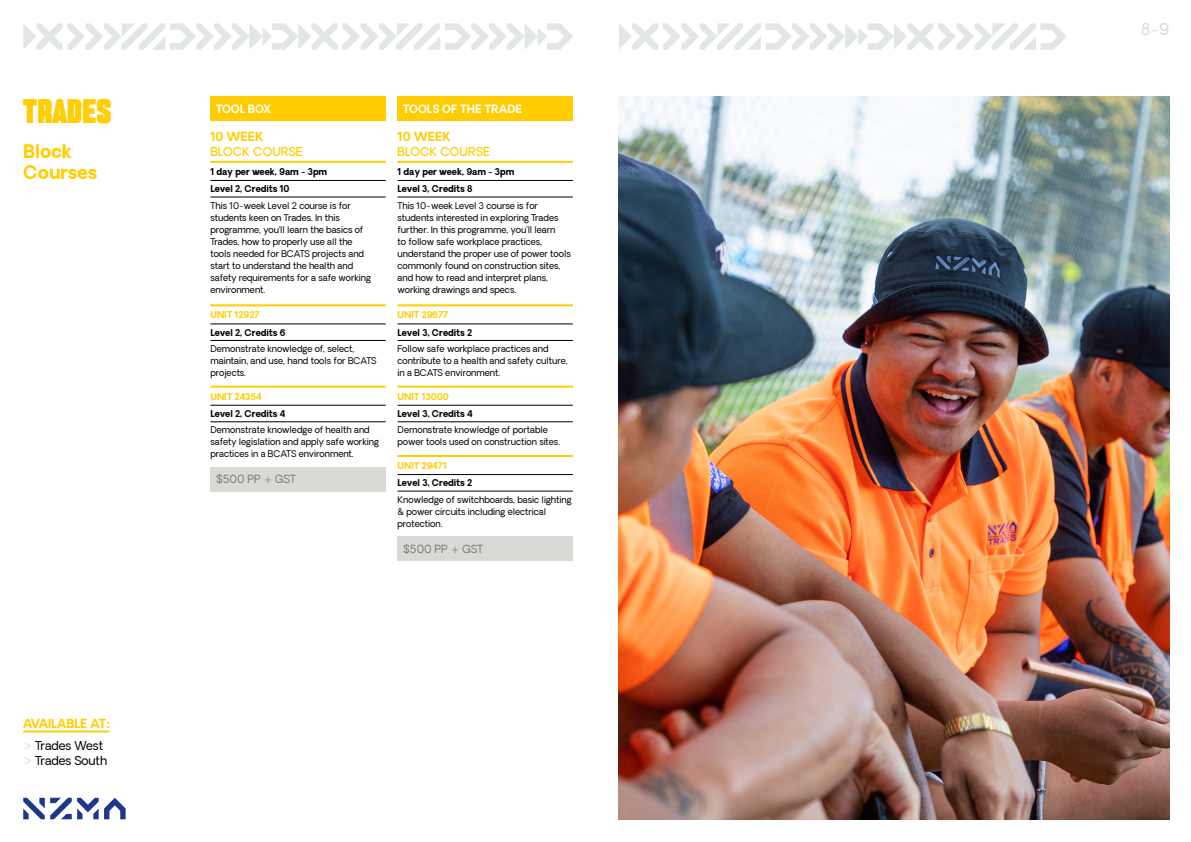
<style>
.page{position:relative;width:1191px;height:842px;background:#fff}
.page>*{position:absolute;margin:0;border:0;box-sizing:border-box;transform-origin:0 0}
.t1{font:35px "Boldine";color:#ffcd00}
.t2{font:700 18px/21.6px "Oakes Grotesk";color:#ffcd00}
.t3{font:16px "Oakes Grotesk";color:#dad9d6}
.t4{font:700 12px/22.8px "Oakes Grotesk";color:#ffcd00}
.t5{font:500 12px "Oakes Grotesk";color:#ffcd00}
.t6{font:12px "Oakes Grotesk";color:#000}
.t7{font:700 11px "Oakes Grotesk";color:#fff}
.t8{font:11px "Oakes Grotesk";color:#7b7879}
.t9{font:9px/12px "Oakes Grotesk";color:#000}
.t10{font:700 9px "Oakes Grotesk";color:#000}
.t11{font:700 9px "Oakes Grotesk";color:#ffcd00}
.s1{font-weight:400;color:#dad9d6}
.s2{font-weight:400;color:#000}
.s3{color:#dad9d6}
</style>
<div class="page">
<div style="left:210px;top:97px;width:176px;height:24px;background:#ffcd00"></div>
<div style="left:397px;top:97px;width:176px;height:24px;background:#ffcd00"></div>
<div style="left:210px;top:467px;width:176px;height:24px;background:#dad9d6"></div>
<hr style="left:210px;top:161px;width:176px;height:2px;background:#ffcd00">
<hr style="left:397px;top:161px;width:176px;height:2px;background:#ffcd00">
<hr style="left:210px;top:386px;width:176px;height:2px;background:#ffcd00">
<hr style="left:210px;top:304px;width:176px;height:2px;background:#ffcd00">
<hr style="left:23px;top:730px;width:86px;height:2px;background:#ffcd00">
<hr style="left:210px;top:405px;width:176px;height:1px;background:#000">
<hr style="left:210px;top:323px;width:176px;height:1px;background:#000">
<hr style="left:210px;top:180px;width:176px;height:1px;background:#000">
<hr style="left:397px;top:180px;width:176px;height:1px;background:#000">
<hr style="left:210px;top:421px;width:176px;height:1px;background:#000">
<hr style="left:210px;top:340px;width:176px;height:1px;background:#000">
<hr style="left:210px;top:196px;width:176px;height:1px;background:#000">
<hr style="left:397px;top:196px;width:176px;height:1px;background:#000">
<svg style="left:23px;top:23px;width:550px;height:27px"></svg>
<svg style="left:619px;top:23px;width:447px;height:27px"></svg>
<div style="left:397px;top:536px;width:176px;height:24px;background:#dad9d6"></div>
<hr style="left:397px;top:455px;width:176px;height:2px;background:#ffcd00">
<hr style="left:397px;top:304px;width:176px;height:2px;background:#ffcd00">
<hr style="left:397px;top:386px;width:176px;height:2px;background:#ffcd00">
<hr style="left:397px;top:474px;width:176px;height:1px;background:#000">
<hr style="left:397px;top:323px;width:176px;height:1px;background:#000">
<hr style="left:397px;top:405px;width:176px;height:1px;background:#000">
<hr style="left:397px;top:491px;width:176px;height:1px;background:#000">
<hr style="left:397px;top:340px;width:176px;height:1px;background:#000">
<hr style="left:397px;top:421px;width:176px;height:1px;background:#000">
<img style="left:619px;top:96px;width:550px;height:723px">
<svg style="left:23px;top:798px;width:103px;height:21px"></svg>
<h1 class="t1" style="left:23px;top:90px;width:90px">TRADES</h1>
<h2 class="t2" style="left:23px;top:141px;width:75px">Block<br>Courses</h2>
<h3 class="t4" style="left:23px;top:712px;width:88px">AVAILABLE AT: <span class="s1">&gt;</span> <span class="s2">Trades West</span></h3>
<h3 class="t6" style="left:23px;top:753px;width:85px"><span class="s3">&gt;</span> Trades South</h3>
<p class="t7" style="left:216px;top:102px;width:57px">TOOL BOX</p>
<p class="t7" style="left:403px;top:102px;width:121px">TOOLS OF THE TRADE</p>
<h3 class="t4" style="left:210px;top:126px;width:55px">10 WEEK</h3>
<h3 class="t5" style="left:210px;top:144px;width:94px">BLOCK COURSE</h3>
<h3 class="t4" style="left:397px;top:126px;width:55px">10 WEEK</h3>
<h3 class="t5" style="left:397px;top:144px;width:94px">BLOCK COURSE</h3>
<p class="t10" style="left:210px;top:166px;width:118px">1 day per week, 9am - 3pm</p>
<p class="t10" style="left:397px;top:166px;width:118px">1 day per week, 9am - 3pm</p>
<p class="t10" style="left:210px;top:183px;width:81px">Level 2, Credits 10</p>
<p class="t10" style="left:397px;top:183px;width:76px">Level 3, Credits 8</p>
<p class="t9" style="left:210px;top:200px;width:162px">This 10-week Level 2 course is for students keen on Trades. In this programme, you’ll learn the basics of<br>Trades, how to properly use all the tools needed for BCATS projects and start to understand the health and safety requirements for a safe working environment.</p>
<p class="t9" style="left:397px;top:200px;width:175px">This 10-week Level 3 course is for students interested in exploring Trades further. In this programme, you’ll learn<br>to follow safe workplace practices, understand the proper use of power tools commonly found on construction sites, and how to read and interpret plans, working drawings and specs.</p>
<p class="t11" style="left:210px;top:309px;width:51px">UNIT 12927</p>
<p class="t11" style="left:397px;top:309px;width:52px">UNIT 29677</p>
<p class="t10" style="left:210px;top:326px;width:77px">Level 2, Credits 6</p>
<p class="t10" style="left:397px;top:326px;width:76px">Level 3, Credits 2</p>
<p class="t9" style="left:210px;top:343px;width:168px">Demonstrate knowledge of, select, maintain, and use, hand tools for BCATS projects.</p>
<p class="t9" style="left:397px;top:343px;width:172px">Follow safe workplace practices and contribute to a health and safety culture, in a BCATS environment.</p>
<p class="t11" style="left:210px;top:390px;width:53px">UNIT 24354</p>
<p class="t11" style="left:397px;top:390px;width:53px">UNIT 13000</p>
<p class="t10" style="left:210px;top:407px;width:76px">Level 2, Credits 4</p>
<p class="t10" style="left:397px;top:407px;width:77px">Level 3, Credits 4</p>
<p class="t9" style="left:210px;top:424px;width:170px">Demonstrate knowledge of health and safety legislation and apply safe working practices in a BCATS environment.</p>
<p class="t9" style="left:397px;top:424px;width:164px">Demonstrate knowledge of portable power tools used on construction sites.</p>
<p class="t11" style="left:397px;top:460px;width:51px">UNIT 29471</p>
<p class="t8" style="left:216px;top:472px;width:82px">$500 PP + GST</p>
<p class="t10" style="left:397px;top:477px;width:76px">Level 3, Credits 2</p>
<p class="t9" style="left:397px;top:494px;width:175px">Knowledge of switchboards, basic lighting &amp; power circuits including electrical protection.</p>
<p class="t8" style="left:403px;top:541px;width:82px">$500 PP + GST</p>
<h3 class="t3" style="left:1141px;top:19px;width:29px">8-9</h3>
</div>
